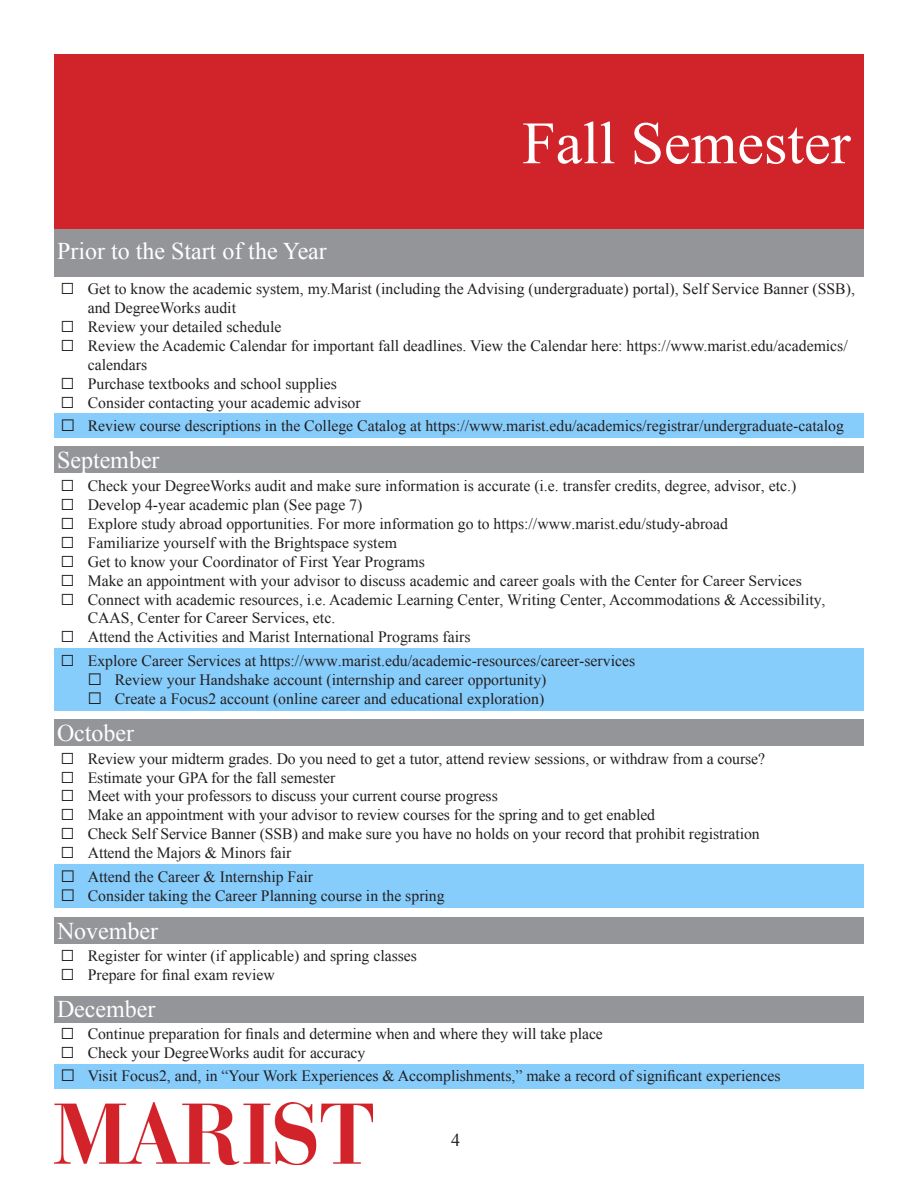
<style>
.page{position:relative;width:918px;height:1188px;background:#fff}
.page>*{position:absolute;margin:0;border:0;box-sizing:border-box;transform-origin:0 0}
.t1{font:60px "Times New Roman";color:#fff}
.t2{font:24px "Times New Roman";color:#fff}
.t3{font:18px "Times New Roman";color:#231f20}
.t4{font:15.75px/18.9px "Times New Roman";color:#231f20}
</style>
<div class="page">
<img style="left:54px;top:1103px;width:318px;height:62px">
<div style="left:54px;top:54px;width:810px;height:176px;background:#d1232a"></div>
<div style="left:54px;top:230px;width:810px;height:47px;background:#939598"></div>
<div style="left:54px;top:917px;width:810px;height:27px;background:#939598"></div>
<div style="left:54px;top:413px;width:810px;height:25px;background:#87cdfc"></div>
<div style="left:54px;top:446px;width:810px;height:27px;background:#939598"></div>
<div style="left:54px;top:648px;width:810px;height:63px;background:#87cdfc"></div>
<div style="left:54px;top:719px;width:810px;height:27px;background:#939598"></div>
<div style="left:54px;top:865px;width:810px;height:43px;background:#87cdfc"></div>
<div style="left:54px;top:996px;width:810px;height:27px;background:#939598"></div>
<div style="left:54px;top:1064px;width:810px;height:24px;background:#87cdfc"></div>
<p class="t2" style="left:57px;top:234px;width:271px">Prior to the Start of the Year</p>
<p class="t1" style="left:522px;top:101px;width:330px">Fall Semester</p>
<p class="t4" style="left:88px;top:279px;width:769px;text-indent:-27px">☐ Get to know the academic system, my.Marist (including the Advising (undergraduate) portal), Self Service Banner (SSB), and DegreeWorks audit</p>
<p class="t4" style="left:61px;top:317px;width:222px">☐ Review your detailed schedule</p>
<p class="t4" style="left:88px;top:336px;width:762px;text-indent:-27px">☐ Review the Academic Calendar for important fall deadlines. View the Calendar here: https://www.marist.edu/academics/ calendars</p>
<p class="t4" style="left:61px;top:374px;width:278px">☐ Purchase textbooks and school supplies</p>
<p class="t4" style="left:61px;top:392px;width:301px">☐ Consider contacting your academic advisor</p>
<p class="t4" style="left:61px;top:416px;width:785px">☐ Review course descriptions in the College Catalog at https://www.marist.edu/academics/registrar/undergraduate-catalog</p>
<p class="t2" style="left:57px;top:443px;width:104px">September</p>
<p class="t4" style="left:61px;top:476px;width:737px">☐ Check your DegreeWorks audit and make sure information is accurate (i.e. transfer credits, degree, advisor, etc.)</p>
<p class="t4" style="left:61px;top:495px;width:303px">☐ Develop 4-year academic plan (See page 7)</p>
<p class="t4" style="left:61px;top:514px;width:669px">☐ Explore study abroad opportunities. For more information go to https://www.marist.edu/study-abroad</p>
<p class="t4" style="left:61px;top:533px;width:338px">☐ Familiarize yourself with the Brightspace system</p>
<p class="t4" style="left:61px;top:551px;width:366px">☐ Get to know your Coordinator of First Year Programs</p>
<p class="t4" style="left:61px;top:570px;width:743px">☐ Make an appointment with your advisor to discuss academic and career goals with the Center for Career Services</p>
<p class="t4" style="left:61px;top:589px;width:766px">☐ Connect with academic resources, i.e. Academic Learning Center, Writing Center, Accommodations &amp; Accessibility,</p>
<p class="t4" style="left:88px;top:608px;width:249px">CAAS, Center for Career Services, etc.</p>
<p class="t4" style="left:61px;top:627px;width:411px">☐ Attend the Activities and Marist International Programs fairs</p>
<p class="t4" style="left:88px;top:651px;width:549px;text-indent:-27px">☐ Explore Career Services at https://www.marist.edu/academic-resources/career-services ☐ Review your Handshake account (internship and career opportunity)<br>☐ Create a Focus2 account (online career and educational exploration)</p>
<p class="t2" style="left:57px;top:716px;width:79px">October</p>
<p class="t4" style="left:61px;top:748px;width:706px">☐ Review your midterm grades. Do you need to get a tutor, attend review sessions, or withdraw from a course?</p>
<p class="t4" style="left:61px;top:767px;width:276px">☐ Estimate your GPA for the fall semester</p>
<p class="t4" style="left:61px;top:786px;width:439px">☐ Meet with your professors to discuss your current course progress</p>
<p class="t4" style="left:61px;top:805px;width:596px">☐ Make an appointment with your advisor to review courses for the spring and to get enabled</p>
<p class="t4" style="left:61px;top:824px;width:701px">☐ Check Self Service Banner (SSB) and make sure you have no holds on your record that prohibit registration</p>
<p class="t4" style="left:61px;top:843px;width:232px">☐ Attend the Majors &amp; Minors fair</p>
<p class="t4" style="left:61px;top:867px;width:254px">☐ Attend the Career &amp; Internship Fair</p>
<p class="t4" style="left:61px;top:886px;width:385px">☐ Consider taking the Career Planning course in the spring</p>
<p class="t2" style="left:57px;top:914px;width:103px">November</p>
<p class="t4" style="left:61px;top:946px;width:358px">☐ Register for winter (if applicable) and spring classes</p>
<p class="t4" style="left:61px;top:965px;width:216px">☐ Prepare for final exam review</p>
<p class="t2" style="left:57px;top:992px;width:100px">December</p>
<p class="t4" style="left:61px;top:1024px;width:544px">☐ Continue preparation for finals and determine when and where they will take place</p>
<p class="t4" style="left:61px;top:1043px;width:306px">☐ Check your DegreeWorks audit for accuracy</p>
<p class="t4" style="left:61px;top:1066px;width:721px">☐ Visit Focus2, and, in “Your Work Experiences &amp; Accomplishments,” make a record of significant experiences</p>
<p class="t3" style="left:451px;top:1128px;width:10px">4</p>
</div>
